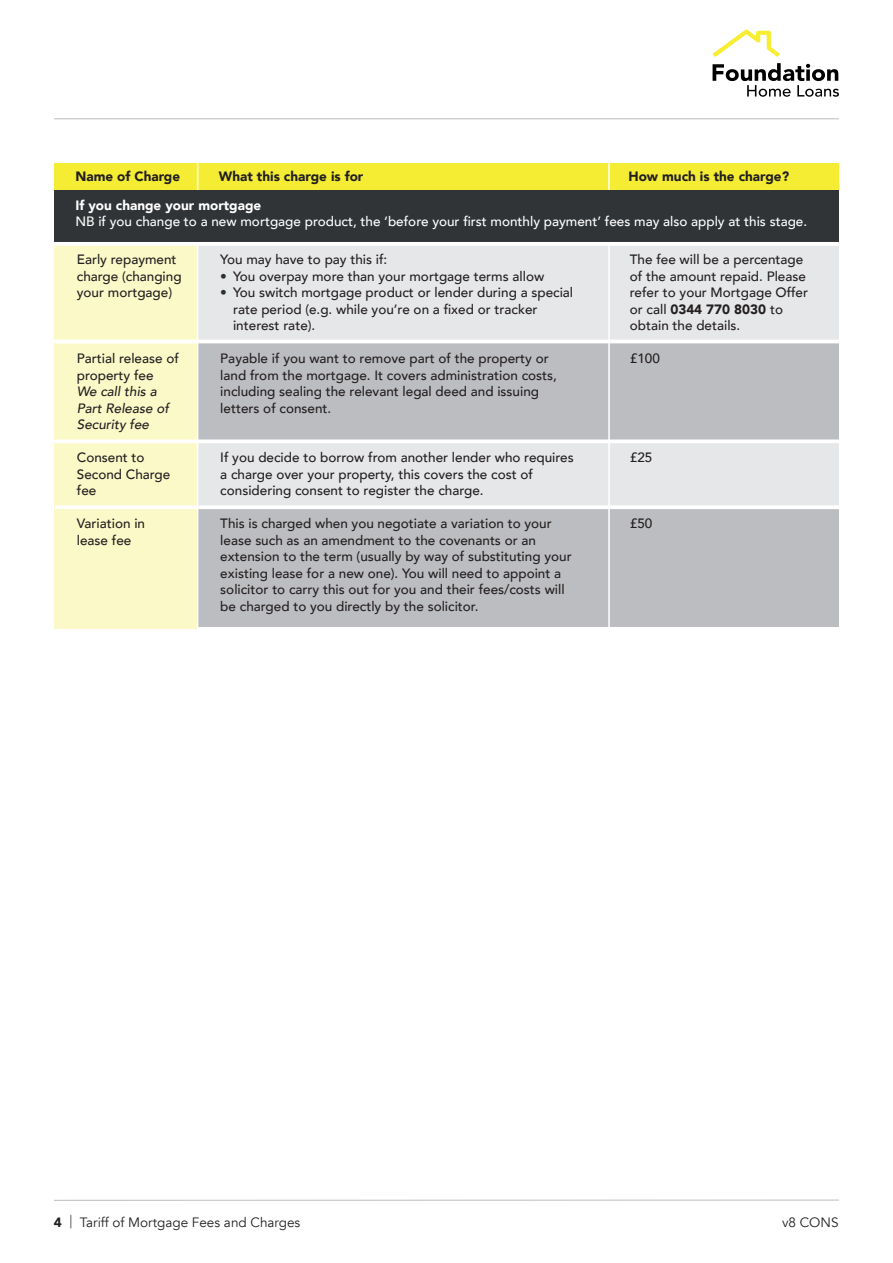
<style>
.page{position:relative;width:893px;height:1263px;background:#fff}
.page>*{position:absolute;margin:0;border:0;box-sizing:border-box;transform-origin:0 0}
.t1{font:500 13.5px/16.5px "Avenir";color:#231f20}
.t2{font:500 13.5px "Avenir";color:#fff}
.t3{font:900 13.5px "Avenir";color:#231f20}
.t4{font:13.5px "Avenir";color:#231f20}
.t5{font:italic 500 13.5px/16.5px "Avenir";color:#231f20}
.t6{font:900 13.5px "Avenir";color:#fff}
.s1{color:#2e3134}
.s2{font-weight:900}
.s3{font-weight:300}
</style>
<div class="page">
<svg style="left:713px;top:63px;width:126px;height:34px"></svg>
<svg style="left:713px;top:30px;width:67px;height:27px"></svg>
<hr style="left:54px;top:118px;width:785px;height:1px;background:#bcbdc0">
<hr style="left:54px;top:1200px;width:785px;height:1px;background:#bcbdc0">
<div style="left:198px;top:244px;width:641px;height:383px;background:#bcbdc0"></div>
<div style="left:198px;top:441px;width:641px;height:66px;background:#e6e7e9"></div>
<div style="left:198px;top:244px;width:641px;height:97px;background:#e6e7e9"></div>
<div style="left:54px;top:190px;width:143px;height:438px;background:#fbf9c8"></div>
<div style="left:54px;top:163px;width:785px;height:27px;background:#f4ed33"></div>
<hr style="left:197px;top:157px;width:1px;height:485px;background:#fff">
<hr style="left:54px;top:340px;width:796px;height:3px;background:#fff">
<svg style="left:54px;top:439px;width:785px;height:4px;background:#f7f8f7"></svg>
<hr style="left:55px;top:505px;width:792px;height:4px;background:#fff">
<hr style="left:608px;top:157px;width:2px;height:482px;background:#fff">
<div style="left:54px;top:190px;width:785px;height:54px;background:#313437"></div>
<hr style="left:54px;top:242px;width:794px;height:4px;background:#fff">
<p class="t3" style="left:76px;top:164px;width:106px">Name of Charge</p>
<p class="t3" style="left:219px;top:164px;width:146px">What this charge is for</p>
<p class="t3" style="left:628px;top:164px;width:162px">How much is the charge?</p>
<p class="t6" style="left:75px;top:194px;width:187px">If you change your mortgage</p>
<p class="t2" style="left:75px;top:210px;width:733px">NB if you change to a new mortgage product, the ‘before your first monthly payment’ fees may also apply at this stage.</p>
<p class="t1" style="left:77px;top:250px;width:106px">Early repayment charge (changing your mortgage)</p>
<p class="t1" style="left:220px;top:250px;width:169px">You may have to pay this if:</p>
<p class="t1" style="left:220px;top:267px;width:325px"><span class="s1">•</span> You overpay more than your mortgage terms allow</p>
<p class="t1" style="left:233px;top:283px;width:342px;text-indent:-13px"><span class="s1">•</span> You switch mortgage product or lender during a special rate period (e.g. while you’re on a fixed or tracker</p>
<p class="t1" style="left:233px;top:316px;width:84px">interest rate).</p>
<p class="t1" style="left:220px;top:349px;width:338px">Payable if you want to remove part of the property or land from the mortgage. It covers administration costs, including sealing the relevant legal deed and issuing letters of consent.</p>
<p class="t1" style="left:220px;top:448px;width:355px">If you decide to borrow from another lender who requires a charge over your property, this covers the cost of considering consent to register the charge.</p>
<p class="t1" style="left:220px;top:514px;width:353px">This is charged when you negotiate a variation to your lease such as an amendment to the covenants or an extension to the term (usually by way of substituting your existing lease for a new one). You will need to appoint a solicitor to carry this out for you and their fees/costs will be charged to you directly by the solicitor.</p>
<p class="t1" style="left:630px;top:250px;width:180px">The fee will be a percentage of the amount repaid. Please refer to your Mortgage Offer or call <span class="s2">0344 770 8030</span> to obtain the details.</p>
<p class="t1" style="left:630px;top:349px;width:32px">£100</p>
<p class="t1" style="left:77px;top:349px;width:104px">Partial release of property fee</p>
<p class="t5" style="left:77px;top:383px;width:94px">We call this a<br>Part Release of<br>Security fee</p>
<p class="t1" style="left:77px;top:448px;width:95px">Consent to<br>Second Charge fee</p>
<p class="t1" style="left:77px;top:514px;width:70px">Variation in</p>
<p class="t1" style="left:77px;top:531px;width:56px">lease fee</p>
<p class="t1" style="left:630px;top:448px;width:24px">£25</p>
<p class="t1" style="left:630px;top:514px;width:24px">£50</p>
<p class="t4" style="left:54px;top:1214px;width:248px"><span class="s2">4</span> <span class="s3">|</span> Tariff of Mortgage Fees and Charges</p>
<p class="t4" style="left:782px;top:1214px;width:58px">v8 CONS</p>
</div>
